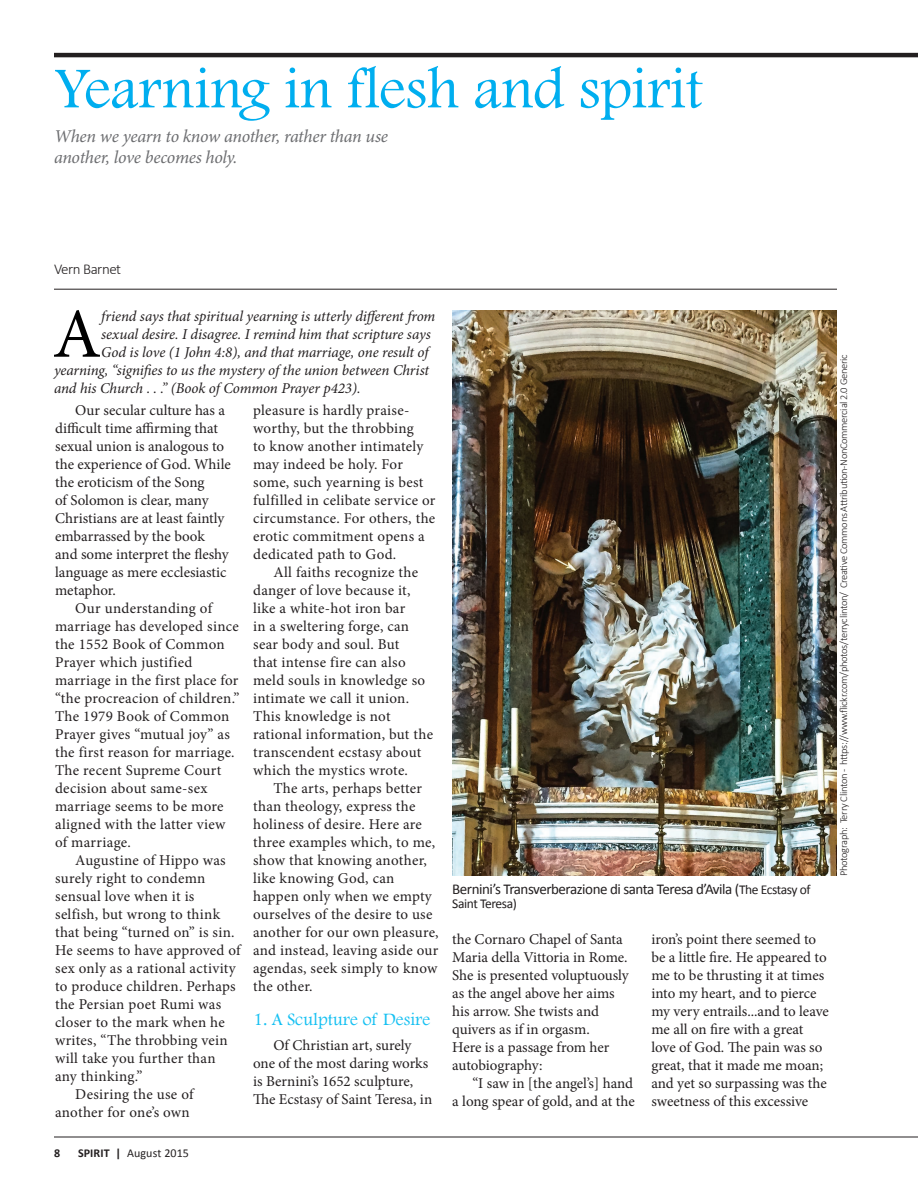
<style>
.page{position:relative;width:918px;height:1188px;background:#fff}
.page>*{position:absolute;margin:0;border:0;box-sizing:border-box;transform-origin:0 0}
.t1{font:70.35px "Minion Pro";color:#000}
.t2{font:60px "Footlight MT Light";letter-spacing:-.01em;color:#00aeef}
.t3{font:italic 18px/21px "Minion Pro";letter-spacing:-.015em;color:#6c6d70}
.t4{font:18px "Footlight MT Light";color:#15c0f2}
.t5{font:15px/18px "Minion Pro";letter-spacing:.01em;color:#231f20}
.t6{font:italic 15px "Minion Pro";letter-spacing:-.01em;color:#231f20}
.t7{font:15px "Calibri";letter-spacing:-.03em;color:#231f20}
.t8{font:300 15px "Calibri";color:#231f20}
.t9{font:13.5px "Calibri";letter-spacing:-.03em;color:#231f20}
.t10{font:12px "Calibri";letter-spacing:.01em;color:#231f20}
.t11{font:700 12px "Calibri";color:#231f20}
.t12{font:300 10.5px "Calibri";letter-spacing:-.03em;color:#231f20}
.s1{font-weight:700}
.s2{font-size:13.5px}
</style>
<div class="page">
<hr style="left:54px;top:1137px;width:864px;height:1px;background:#231f20">
<hr style="left:54px;top:53px;width:864px;height:4px;background:#231f20">
<hr style="left:54px;top:289px;width:783px;height:1px;background:#231f20">
<img style="left:452px;top:310px;width:385px;height:566px">
<h2 class="t2" style="left:54px;top:53px;width:651px">Yearning in flesh and spirit</h2>
<p class="t3" style="left:54px;top:126px;width:336px">When we yearn to know another, rather than use another, love becomes holy.</p>
<p class="t8" style="left:54px;top:260px;width:69px">Vern Barnet</p>
<h1 class="t1" style="left:53px;top:287px;width:50px">A</h1>
<p class="t6" style="left:101px;top:306px;width:336px">friend says that spiritual yearning is utterly different from</p>
<p class="t6" style="left:101px;top:324px;width:331px">sexual desire. I disagree. I remind him that scripture says</p>
<p class="t6" style="left:101px;top:342px;width:329px">God is love (1 John 4:8), and that marriage, one result of</p>
<p class="t6" style="left:54px;top:360px;width:377px">yearning, “signifies to us the mystery of the union between Christ</p>
<p class="t6" style="left:54px;top:378px;width:308px">and his Church . . .” (Book of Common Prayer p423).</p>
<p class="t5" style="left:55px;top:401px;width:177px;text-indent:20px">Our secular culture has a difficult time affirming that sexual union is analogous to the experience of God. While the eroticism of the Song<br>of Solomon is clear, many<br>Christians are at least faintly embarrassed by the book and some interpret the fleshy language as mere ecclesiastic metaphor.</p>
<p class="t5" style="left:55px;top:599px;width:186px;text-indent:20px">Our understanding of marriage has developed since the 1552 Book of Common<br>Prayer which justified marriage in the first place for “the procreacion of children.”<br>The 1979 Book of Common<br>Prayer gives “mutual joy” as the first reason for marriage.<br>The recent Supreme Court decision about same-sex marriage seems to be more aligned with the latter view of marriage.</p>
<p class="t5" style="left:75px;top:851px;width:152px">Augustine of Hippo was</p>
<p class="t5" style="left:55px;top:869px;width:152px">surely right to condemn</p>
<p class="t5" style="left:55px;top:887px;width:141px">sensual love when it is</p>
<p class="t5" style="left:55px;top:905px;width:167px">selfish, but wrong to think</p>
<p class="t5" style="left:55px;top:923px;width:181px">that being “turned on” is sin.</p>
<p class="t5" style="left:55px;top:941px;width:187px">He seems to have approved of</p>
<p class="t5" style="left:55px;top:959px;width:182px">sex only as a rational activity</p>
<p class="t5" style="left:55px;top:977px;width:182px">to produce children. Perhaps</p>
<p class="t5" style="left:55px;top:995px;width:168px">the Persian poet Rumi was</p>
<p class="t5" style="left:55px;top:1013px;width:171px">closer to the mark when he</p>
<p class="t5" style="left:55px;top:1031px;width:174px">writes, “The throbbing vein</p>
<p class="t5" style="left:55px;top:1049px;width:162px">will take you further than</p>
<p class="t5" style="left:55px;top:1067px;width:89px">any thinking.”</p>
<p class="t5" style="left:75px;top:1085px;width:120px">Desiring the use of</p>
<p class="t5" style="left:55px;top:1103px;width:136px">another for one’s own</p>
<p class="t5" style="left:253px;top:401px;width:184px">pleasure is hardly praise&shy;worthy, but the throbbing<br>to know another intimately may indeed be holy. For some, such yearning is best fulfilled in celibate service or circumstance. For others, the erotic commitment opens a dedicated path to God.</p>
<p class="t5" style="left:253px;top:563px;width:181px;text-indent:20px">All faiths recognize the danger of love because it, like a white-hot iron bar<br>in a sweltering forge, can sear body and soul. But<br>that intense fire can also meld souls in knowledge so intimate we call it union.<br>This knowledge is not rational information, but the transcendent ecstasy about which the mystics wrote.</p>
<p class="t5" style="left:253px;top:779px;width:187px;text-indent:20px">The arts, perhaps better than theology, express the holiness of desire. Here are three examples which, to me, show that knowing another, like knowing God, can happen only when we empty ourselves of the desire to use another for our own pleasure, and instead, leaving aside our agendas, seek simply to know the other.</p>
<p class="t4" style="left:253px;top:1009px;width:179px">1. A Sculpture of Desire</p>
<p class="t5" style="left:253px;top:1036px;width:181px;text-indent:20px">Of Christian art, surely one of the most daring works is Bernini’s 1652 sculpture,<br>The Ecstasy of Saint Teresa, in</p>
<p class="t11" style="left:54px;top:1145px;width:8px">8</p>
<p class="t10" style="left:78px;top:1145px;width:113px"><span class="s1">SPIRIT |</span> August 2015</p>
<p class="t7" style="left:452px;top:880px;width:360px">Bernini’s Transverberazione di santa Teresa d’Avila (<span class="s2">The Ecstasy of</span></p>
<p class="t9" style="left:452px;top:895px;width:66px">Saint Teresa)</p>
<p class="t5" style="left:452px;top:930px;width:178px">the Cornaro Chapel of Santa<br>Maria della Vittoria in Rome.<br>She is presented voluptuously as the angel above her aims his arrow. She twists and quivers as if in orgasm.<br>Here is a passage from her autobiography:</p>
<p class="t5" style="left:452px;top:1074px;width:184px;text-align:right">“I saw in [the angel’s] hand<br>a long spear of gold, and at the</p>
<p class="t5" style="left:651px;top:930px;width:179px">iron’s point there seemed to be a little fire. He appeared to me to be thrusting it at times into my heart, and to pierce my very entrails...and to leave me all on fire with a great love of God. The pain was so great, that it made me moan; and yet so surpassing was the sweetness of this excessive</p>
<p class="t12" style="left:837px;top:876px;width:523px;rotate:-90deg">Photograph: Terry Clinton - https://www.flickr.com/photos/terryclinton/ Creative Commons Attribution-NonCommercial 2.0 Generic</p>
</div>
